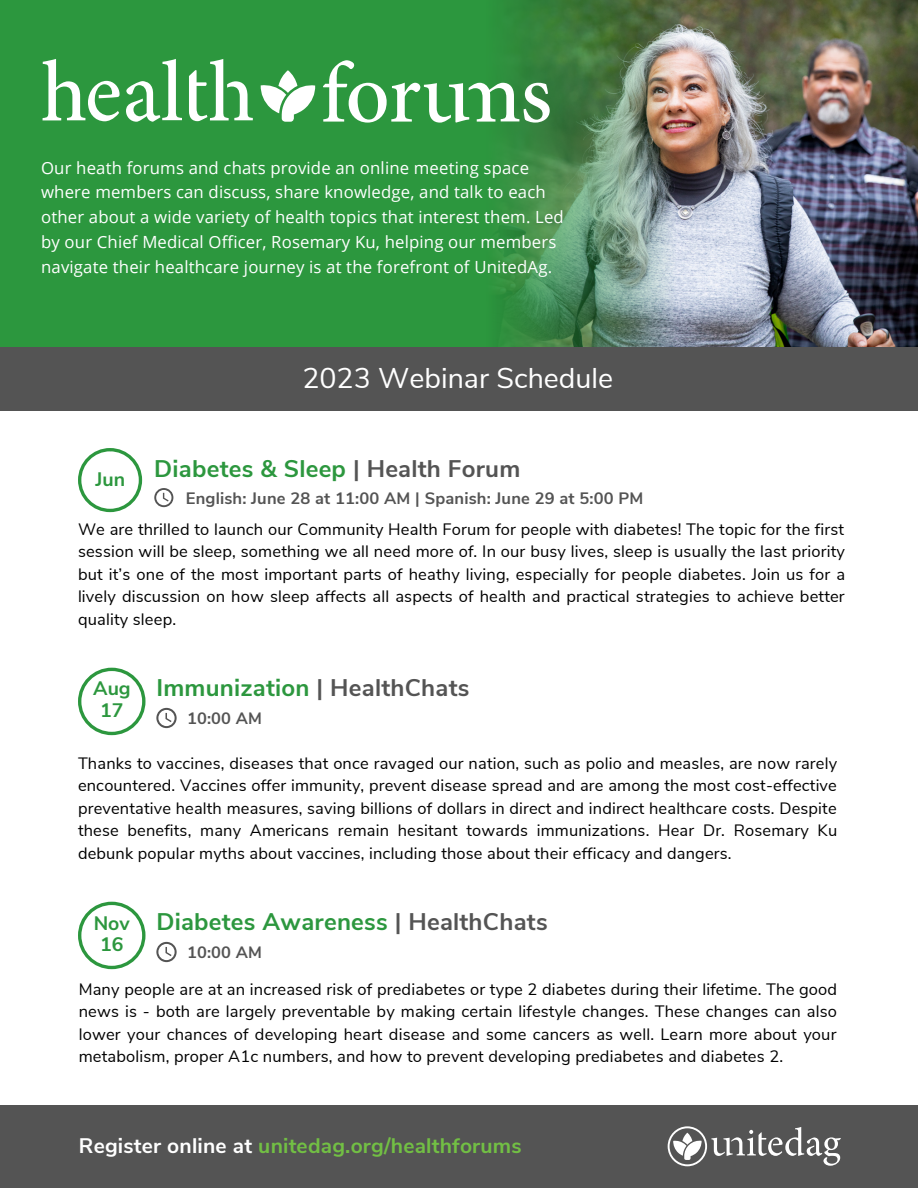
<style>
.page{position:relative;width:918px;height:1188px;background:#fff}
.page>*{position:absolute;margin:0;border:0;box-sizing:border-box;transform-origin:0 0}
.t1{font:28.5px "Nunito Sans";color:#fff}
.t2{font:700 24px "Nunito Sans";letter-spacing:.01em;color:#2c973e}
.t3{font:700 21px "Nunito Sans";letter-spacing:.01em;color:#72bf44}
.t4{font:700 19.5px/21.3px "Nunito Sans";color:#2c973e;text-align:center}
.t5{font:16.8px/24.8px "Open Sans";letter-spacing:.01em;color:#fff}
.t6{font:16.5px/22.5px "Nunito Sans";letter-spacing:.01em;color:#000;text-align:justify}
.t7{font:700 16.5px "Nunito Sans";letter-spacing:.01em;color:#545454}
.s1{color:#545454}
.s2{color:#fff}
</style>
<div class="page">
<div style="left:0;top:0;width:793px;height:358px;background:#2c973e"></div>
<img style="left:717px;top:0;width:201px;height:347px">
<img style="left:497px;top:0;width:220px;height:347px">
<div style="left:0;top:347px;width:918px;height:63px;background:#545454"></div>
<div style="left:0;top:1105px;width:918px;height:83px;background:#545454"></div>
<svg style="left:78px;top:902px;width:68px;height:67px"></svg>
<svg style="left:156px;top:942px;width:21px;height:20px"></svg>
<svg style="left:78px;top:448px;width:64px;height:64px"></svg>
<svg style="left:154px;top:488px;width:19px;height:19px"></svg>
<svg style="left:78px;top:668px;width:68px;height:67px"></svg>
<svg style="left:156px;top:708px;width:21px;height:20px"></svg>
<svg style="left:668px;top:1126px;width:173px;height:40px"></svg>
<svg style="left:189px;top:59px;width:64px;height:62px"></svg>
<svg style="left:42px;top:59px;width:78px;height:62px"></svg>
<svg style="left:126px;top:59px;width:56px;height:63px"></svg>
<svg style="left:261px;top:70px;width:54px;height:52px"></svg>
<svg style="left:323px;top:60px;width:227px;height:63px"></svg>
<p class="t5" style="left:41px;top:155px;width:524px">Our heath forums and chats provide an online meeting space where members can discuss, share knowledge, and talk to each other about a wide variety of health topics that interest them. Led by our Chief Medical Officer, Rosemary Ku, helping our members navigate their healthcare journey is at the forefront of UnitedAg.</p>
<p class="t1" style="left:302px;top:359px;width:312px">2023 Webinar Schedule</p>
<p class="t2" style="left:154px;top:452px;width:368px">Diabetes &amp; Sleep <span class="s1">| Health Forum</span></p>
<p class="t7" style="left:186px;top:487px;width:459px">English: June 28 at 11:00 AM | Spanish: June 29 at 5:00 PM</p>
<p class="t4" style="left:95px;top:469px;width:31px">Jun</p>
<p class="t6" style="left:78px;top:518px;width:769px">We are thrilled to launch our Community Health Forum for people with diabetes! The topic for the first session will be sleep, something we all need more of. In our busy lives, sleep is usually the last priority but it’s one of the most important parts of heathy living, especially for people diabetes. Join us for a lively discussion on how sleep affects all aspects of health and practical strategies to achieve better quality sleep.</p>
<p class="t4" style="left:93px;top:678px;width:39px">Aug<br>17</p>
<p class="t2" style="left:156px;top:672px;width:315px">Immunization <span class="s1">| HealthChats</span></p>
<p class="t7" style="left:187px;top:707px;width:77px">10:00 AM</p>
<p class="t6" style="left:78px;top:752px;width:761px">Thanks to vaccines, diseases that once ravaged our nation, such as polio and measles, are now rarely encountered. Vaccines offer immunity, prevent disease spread and are among the most cost-effective preventative health measures, saving billions of dollars in direct and indirect healthcare costs. Despite these benefits, many Americans remain hesitant towards immunizations. Hear Dr. Rosemary Ku debunk popular myths about vaccines, including those about their efficacy and dangers.</p>
<p class="t2" style="left:156px;top:906px;width:393px">Diabetes Awareness <span class="s1">| HealthChats</span></p>
<p class="t7" style="left:187px;top:941px;width:77px">10:00 AM</p>
<p class="t4" style="left:94px;top:913px;width:38px">Nov</p>
<p class="t4" style="left:100px;top:934px;width:25px">16</p>
<p class="t6" style="left:79px;top:978px;width:760px">Many people are at an increased risk of prediabetes or type 2 diabetes during their lifetime. The good news is - both are largely preventable by making certain lifestyle changes. These changes can also lower your chances of developing heart disease and some cancers as well. Learn more about your metabolism, proper A1c numbers, and how to prevent developing prediabetes and diabetes 2.</p>
<p class="t3" style="left:79px;top:1132px;width:444px"><span class="s2">Register online at</span> unitedag.org/healthforums</p>
</div>
